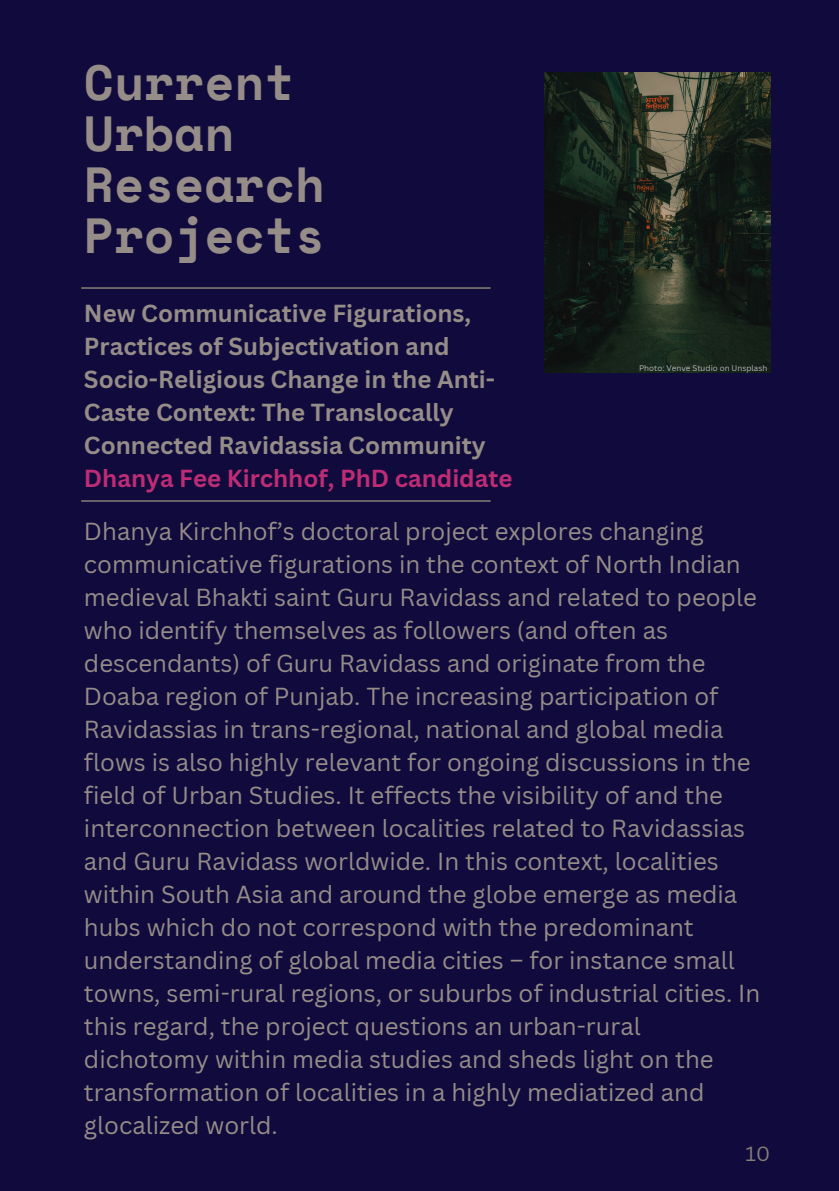
<style>
.page{position:relative;width:839px;height:1191px;background:#fff}
.page>*{position:absolute;margin:0;border:0;box-sizing:border-box;transform-origin:0 0}
.t1{font:700 49.2px/51px "Space Mono";color:#968d89}
.t2{font:24px/33px "Canva Sans";color:#968d89}
.t3{font:700 24px/33px "Canva Sans";color:#968d89}
.t4{font:700 24px "Canva Sans";color:#be2c75}
.t5{font:20px "Canva Sans";color:#867f77}
.t6{font:8px "Canva Sans";color:#b7b8b9}
</style>
<div class="page">
<div style="left:0;top:0;width:838px;height:1191px;background:#100b3c"></div>
<hr style="left:82px;top:287px;width:408px;height:2px;background:#867f77">
<hr style="left:82px;top:500px;width:408px;height:2px;background:#867f77">
<img style="left:545px;top:73px;width:225px;height:300px">
<h1 class="t1" style="left:84px;top:56px;width:242px">Current<br>Urban<br>Research<br>Projects</h1>
<p class="t3" style="left:84px;top:297px;width:412px">New Communicative Figurations, Practices of Subjectivation and Socio-Religious Change in the Anti-Caste Context: The Translocally Connected Ravidassia Community</p>
<p class="t4" style="left:84px;top:462px;width:430px">Dhanya Fee Kirchhof, PhD candidate</p>
<p class="t6" style="left:639px;top:363px;width:130px">Photo: Venve Studio on Unsplash</p>
<p class="t2" style="left:84px;top:514px;width:678px">Dhanya Kirchhof’s doctoral project explores changing communicative figurations in the context of North Indian medieval Bhakti saint Guru Ravidass and related to people who identify themselves as followers (and often as descendants) of Guru Ravidass and originate from the Doaba region of Punjab. The increasing participation of Ravidassias in trans-regional, national and global media flows is also highly relevant for ongoing discussions in the field of Urban Studies. It effects the visibility of and the interconnection between localities related to Ravidassias and Guru Ravidass worldwide. In this context, localities within South Asia and around the globe emerge as media hubs which do not correspond with the predominant understanding of global media cities – for instance small towns, semi-rural regions, or suburbs of industrial cities. In this regard, the project questions an urban-rural dichotomy within media studies and sheds light on the transformation of localities in a highly mediatized and glocalized world.</p>
<p class="t5" style="left:745px;top:1140px;width:26px">10</p>
</div>
